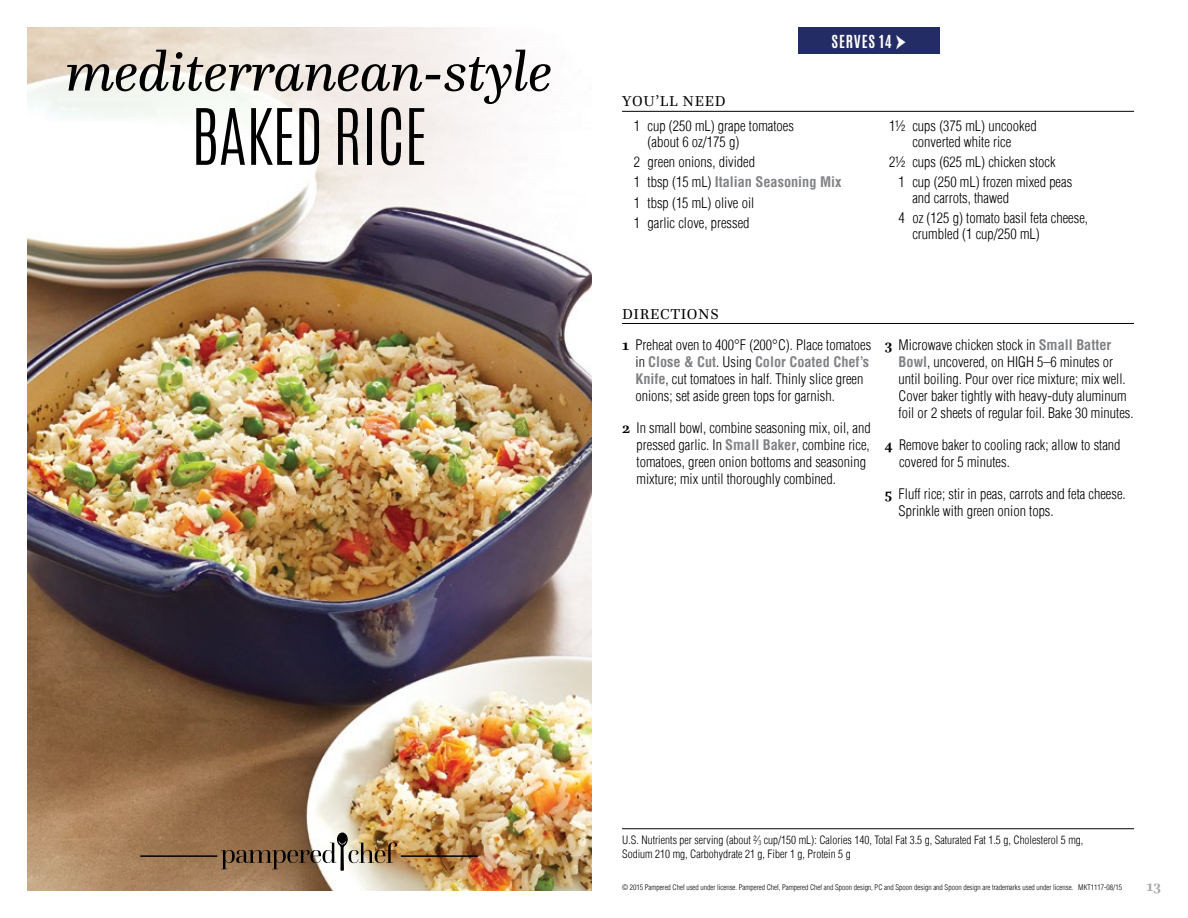
<style>
.page{position:relative;width:1188px;height:918px;background:#fff}
.page>*{position:absolute;margin:0;border:0;box-sizing:border-box;transform-origin:0 0}
.t1{font:300 66px "Antonio";letter-spacing:-.01em;color:#000}
.t2{font:italic 57px "Questa";letter-spacing:-.01em;color:#000}
.t3{font:15px "Questa";letter-spacing:.04em;color:#000}
.t4{font:700 15px "Antonio";letter-spacing:.055em;color:#fff}
.t5{font:700 15px "Questa";color:#aaa9aa}
.t6{font:300 condensed 14.25px/17.1px "Helvetica Com";color:#000}
.t7{font:300 condensed 11.25px/13.5px "Helvetica Com";color:#000}
.t8{font:300 condensed 7.5px "Helvetica Com";color:#000}
.s1{font-family:"Minion Pro";font-weight:400;font-size:25.5px}
.s2{font-weight:700;color:#808285}
.s3{font-family:"Questa";font-weight:700;font-stretch:normal;font-size:15px}
.s4{font-size:6.6px}
</style>
<div class="page">
<img style="left:27px;top:27px;width:564px;height:864px">
<div style="left:798px;top:27px;width:142px;height:27px;background:#232c64"></div>
<hr style="left:622px;top:111px;width:512px;height:1px;background:#000">
<hr style="left:622px;top:323px;width:512px;height:1px;background:#000">
<hr style="left:622px;top:828px;width:512px;height:1px;background:#000">
<img style="left:221px;top:833px;width:176px;height:37px">
<hr style="left:140px;top:855px;width:77px;height:2px;background:#000">
<hr style="left:401px;top:855px;width:77px;height:2px;background:#000">
<h2 class="t2" style="left:66px;top:36px;width:489px">mediterranean-style</h2>
<h1 class="t1" style="left:191px;top:89px;width:237px">BAKED RICE</h1>
<p class="t4" style="left:832px;top:30px;width:76px">SERVES 14 <span class="s1">→</span></p>
<p class="t3" style="left:622px;top:92px;width:105px">YOU’LL NEED</p>
<p class="t6" style="left:648px;top:118px;width:148px;line-height:15.8px;text-indent:-14px">1 cup (250 mL) grape tomatoes (about 6 oz/175 g)</p>
<p class="t6" style="left:634px;top:152px;width:209px;line-height:20.2px">2 green onions, divided<br>1 tbsp (15 mL) <span class="s2">Italian Seasoning Mix<br></span>1 tbsp (15 mL) olive oil<br>1 garlic clove, pressed</p>
<p class="t6" style="left:889px;top:118px;width:149px;line-height:15.8px;text-align:center">1½ cups (375 mL) uncooked converted white rice</p>
<p class="t6" style="left:899px;top:152px;width:175px;line-height:20.2px;text-indent:-9px">2½ cups (625 mL) chicken stock<br>1 cup (250 mL) frozen mixed peas</p>
<p class="t6" style="left:899px;top:188px;width:191px;line-height:20.2px;text-indent:14px">and carrots, thawed<br>4 oz (125 g) tomato basil feta cheese,</p>
<p class="t6" style="left:912px;top:225px;width:129px">crumbled (1 cup/250 mL)</p>
<p class="t3" style="left:622px;top:304px;width:98px">DIRECTIONS</p>
<p class="t6" style="left:636px;top:336px;width:237px;text-indent:-13px"><span class="s3">1</span> Preheat oven to 400°F (200°C). Place tomatoes in <span class="s2">Close &amp; Cut</span>. Using <span class="s2">Color Coated Chef’s Knife</span>, cut tomatoes in half. Thinly slice green onions; set aside green tops for garnish.</p>
<p class="t6" style="left:637px;top:419px;width:236px;text-indent:-15px"><span class="s3">2</span> In small bowl, combine seasoning mix, oil, and pressed garlic. In <span class="s2">Small Baker</span>, combine rice, tomatoes, green onion bottoms and seasoning mixture; mix until thoroughly combined.</p>
<p class="t6" style="left:899px;top:336px;width:237px;text-indent:-14px"><span class="s3">3</span> Microwave chicken stock in <span class="s2">Small Batter Bowl</span>, uncovered, on HIGH 5–6 minutes or until boiling. Pour over rice mixture; mix well.<br>Cover baker tightly with heavy-duty aluminum foil or 2 sheets of regular foil. Bake 30 minutes.</p>
<p class="t6" style="left:899px;top:436px;width:223px;text-indent:-14px"><span class="s3">4</span> Remove baker to cooling rack; allow to stand covered for 5 minutes.</p>
<p class="t6" style="left:899px;top:485px;width:229px;text-indent:-14px"><span class="s3">5</span> Fluff rice; stir in peas, carrots and feta cheese.<br>Sprinkle with green onion tops.</p>
<p class="t7" style="left:622px;top:833px;width:463px">U.S. Nutrients per serving (about ²⁄<span class="s4">3</span> cup/150 mL): Calories 140, Total Fat 3.5 g, Saturated Fat 1.5 g, Cholesterol 5 mg,<br>Sodium 210 mg, Carbohydrate 21 g, Fiber 1 g, Protein 5 g</p>
<p class="t8" style="left:622px;top:882px;width:501px">© 2015 Pampered Chef used under license. Pampered Chef, Pampered Chef and Spoon design, PC and Spoon design and Spoon design are trademarks used under license. MKT1117-08/15</p>
<p class="t5" style="left:1146px;top:877px;width:16px">13</p>
</div>
